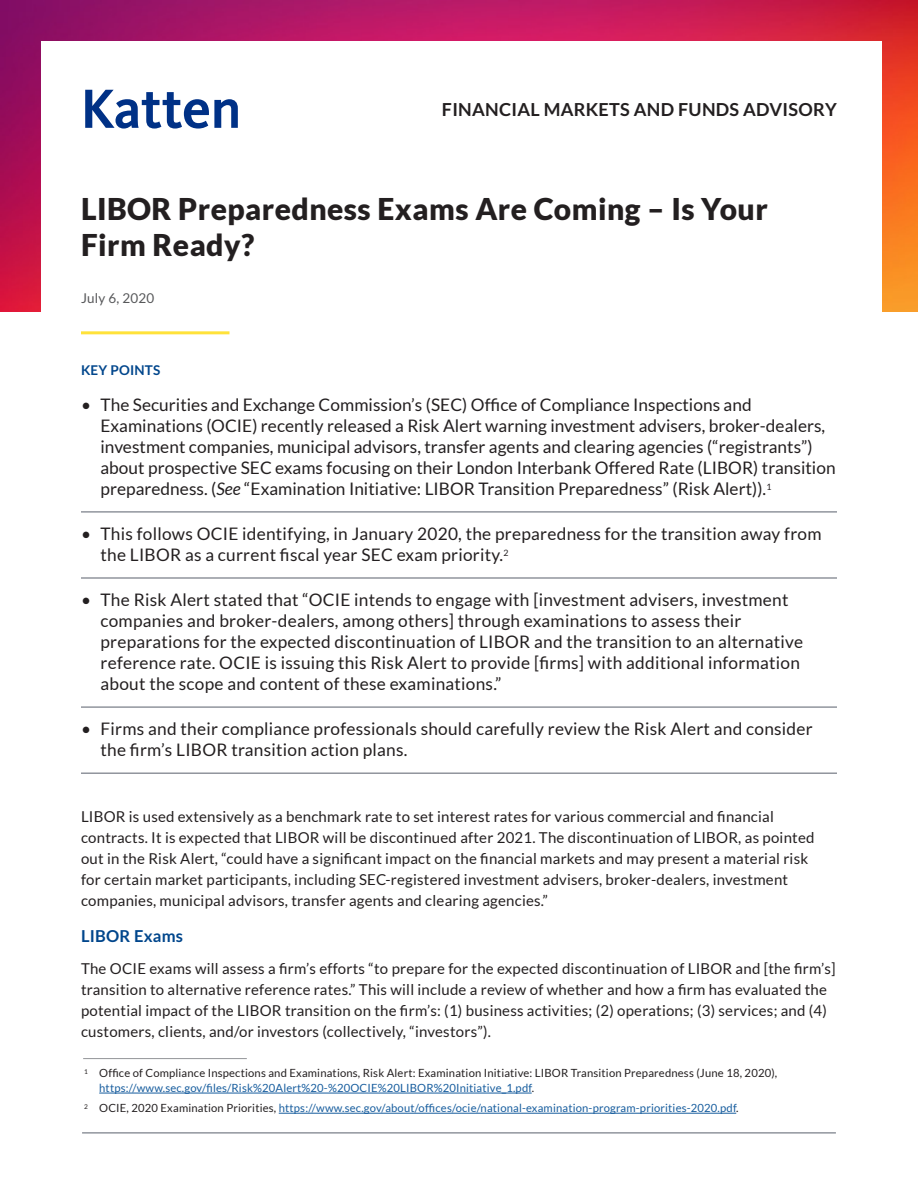
<style>
.page{position:relative;width:918px;height:1188px;background:#fff}
.page>*{position:absolute;margin:0;border:0;box-sizing:border-box;transform-origin:0 0}
.t1{font:900 30px/36px "Lato";letter-spacing:.015em;color:#231f20}
.t2{font:700 18px "Lato";letter-spacing:.015em;color:#231f20}
.t3{font:17.25px/21px "Lato";letter-spacing:.015em;color:#231f20}
.SubHeads{font:700 16.5px "Lato";letter-spacing:.015em;color:#01468c}
.t4{font:15px/21px "Lato";letter-spacing:.015em;color:#231f20}
.Alpha{font:13.5px "Lato";letter-spacing:.015em;color:#57585a}
.t5{font:700 13.5px "Lato";letter-spacing:.015em;color:#01468c}
.SubHeads-2{font:11.25px/15px "Lato";letter-spacing:.015em;color:#231f20}
.SubHeads-3{font:11.25px "Lato";letter-spacing:.015em;color:#175d9e}
.s1{font-style:italic}
.s2{color:#175d9e}
.s3{color:#231f20}
</style>
<div class="page">
<img style="left:0;top:0;width:918px;height:311px">
<div style="left:41px;top:41px;width:841px;height:328px;background:#fff"></div>
<svg style="left:85px;top:90px;width:153px;height:39px"></svg>
<hr style="left:81px;top:331px;width:149px;height:3px;background:#ffe23a">
<hr style="left:81px;top:511px;width:756px;height:2px;background:#91959d">
<hr style="left:81px;top:577px;width:756px;height:2px;background:#91959d">
<hr style="left:81px;top:706px;width:756px;height:2px;background:#91959d">
<hr style="left:81px;top:772px;width:756px;height:2px;background:#91959d">
<hr style="left:99px;top:1093px;width:433px;height:1px;background:#175d9e">
<hr style="left:279px;top:1113px;width:457px;height:1px;background:#175d9e">
<hr style="left:83px;top:1058px;width:164px;height:1px;background:#939598">
<hr style="left:82px;top:1132px;width:754px;height:2px;background:#91959d">
<p class="t2" style="left:442px;top:99px;width:396px">FINANCIAL MARKETS AND FUNDS ADVISORY</p>
<p class="t1" style="left:81px;top:191px;width:688px">LIBOR Preparedness Exams Are Coming – Is Your<br>Firm Ready?</p>
<p class="Alpha" style="left:81px;top:290px;width:75px">July 6, 2020</p>
<p class="t5" style="left:81px;top:362px;width:81px">KEY POINTS</p>
<p class="t3" style="left:100px;top:394px;width:737px;text-indent:-20px">• The Securities and Exchange Commission’s (SEC) Office of Compliance Inspections and Examinations (OCIE) recently released a Risk Alert warning investment advisers, broker-dealers, investment companies, municipal advisors, transfer agents and clearing agencies (“registrants”) about prospective SEC exams focusing on their London Interbank Offered Rate (LIBOR) transition preparedness. (<span class="s1">See</span> “Examination Initiative: LIBOR Transition Preparedness” (Risk Alert)).<sup>1</sup></p>
<p class="t3" style="left:100px;top:523px;width:723px;text-indent:-20px">• This follows OCIE identifying, in January 2020, the preparedness for the transition away from the LIBOR as a current fiscal year SEC exam priority.<sup>2</sup></p>
<p class="t3" style="left:100px;top:589px;width:704px;text-indent:-20px">• The Risk Alert stated that “OCIE intends to engage with [investment advisers, investment companies and broker-dealers, among others] through examinations to assess their preparations for the expected discontinuation of LIBOR and the transition to an alternative reference rate. OCIE is issuing this Risk Alert to provide [firms] with additional information about the scope and content of these examinations.”</p>
<p class="t3" style="left:100px;top:718px;width:714px;text-indent:-20px">• Firms and their compliance professionals should carefully review the Risk Alert and consider the firm’s LIBOR transition action plans.</p>
<p class="t4" style="left:81px;top:806px;width:735px">LIBOR is used extensively as a benchmark rate to set interest rates for various commercial and financial contracts. It is expected that LIBOR will be discontinued after 2021. The discontinuation of LIBOR, as pointed out in the Risk Alert, “could have a significant impact on the financial markets and may present a material risk for certain market participants, including SEC-registered investment advisers, broker-dealers, investment companies, municipal advisors, transfer agents and clearing agencies.”</p>
<p class="SubHeads" style="left:81px;top:927px;width:104px">LIBOR Exams</p>
<p class="t4" style="left:81px;top:958px;width:756px">The OCIE exams will assess a firm’s efforts “to prepare for the expected discontinuation of LIBOR and [the firm’s] transition to alternative reference rates.” This will include a review of whether and how a firm has evaluated the potential impact of the LIBOR transition on the firm’s: (1) business activities; (2) operations; (3) services; and (4) customers, clients, and/or investors (collectively, “investors”).</p>
<p class="SubHeads-2" style="left:99px;top:1066px;width:680px;text-indent:-15px"><sup>1</sup> Office of Compliance Inspections and Examinations, Risk Alert: Examination Initiative: LIBOR Transition Preparedness (June 18, 2020), <span class="s2">https://www.sec.gov/files/Risk%20Alert%20-%20OCIE%20LIBOR%20Initiative_1.pdf</span>.</p>
<p class="SubHeads-3" style="left:84px;top:1102px;width:656px"><sup>2</sup> <span class="s3">OCIE, 2020 Examination Priorities,</span> https://www.sec.gov/about/offices/ocie/national-examination-program-priorities-2020.pdf<span class="s3">.</span></p>
</div>
